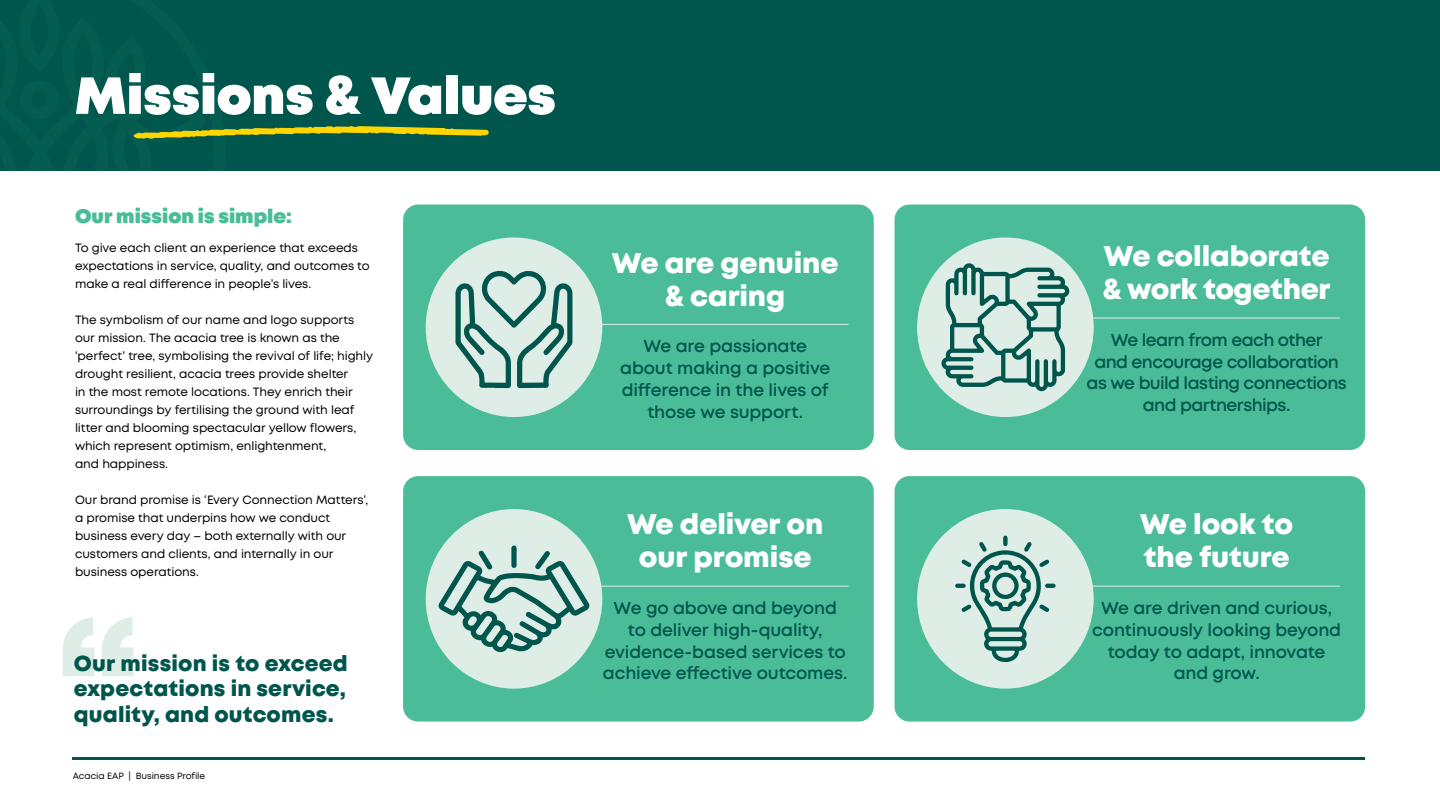
<style>
.page{position:relative;width:1440px;height:810px;background:#fff}
.page>*{position:absolute;margin:0;border:0;box-sizing:border-box;transform-origin:0 0}
.t1{font:900 52.05px "Mont";color:#fff}
.t2{font:800 28.35px/33.1px "Mont";letter-spacing:-.005em;color:#fff;text-align:center}
.t3{font:800 21.67px/25px "Mont";letter-spacing:.01em;color:#00554c}
.t4{font:900 19.5px "Mont";color:#4abd98}
.t5{font:600 17.25px/21.8px "Mont";letter-spacing:-.01em;color:#00554c;text-align:center}
.t6{font:600 17.25px/21.8px "Mont";letter-spacing:-.035em;color:#00554c;text-align:center}
.t7{font:12px/18px "Mont";letter-spacing:-.005em;color:#000}
.t8{font:9px "Mont";letter-spacing:-.005em;color:#000}
</style>
<div class="page">
<div style="left:0;top:0;width:1440px;height:171px;background:#00554c"></div>
<svg style="left:133px;top:126px;width:356px;height:13px"></svg>
<div style="left:403px;top:205px;width:471px;height:245px;background:#4abd98;border-radius:15px"></div>
<hr style="left:567px;top:324px;width:282px;height:1px;background:#deeee6">
<div style="left:426px;top:237px;width:176px;height:180px;background:#deeee6;border-radius:50%"></div>
<svg style="left:455px;top:271px;width:117px;height:117px"></svg>
<div style="left:895px;top:205px;width:470px;height:245px;background:#4abd98;border-radius:15px"></div>
<hr style="left:1059px;top:318px;width:281px;height:1px;background:#deeee6">
<div style="left:403px;top:476px;width:471px;height:246px;background:#4abd98;border-radius:15px"></div>
<hr style="left:567px;top:586px;width:282px;height:1px;background:#deeee6">
<div style="left:895px;top:476px;width:470px;height:246px;background:#4abd98;border-radius:15px"></div>
<hr style="left:1059px;top:586px;width:281px;height:1px;background:#deeee6">
<div style="left:426px;top:509px;width:176px;height:180px;background:#deeee6;border-radius:50%"></div>
<svg style="left:439px;top:545px;width:151px;height:107px"></svg>
<div style="left:917px;top:237px;width:177px;height:180px;background:#deeee6;border-radius:50%"></div>
<svg style="left:941px;top:263px;width:129px;height:128px"></svg>
<div style="left:917px;top:509px;width:177px;height:180px;background:#deeee6;border-radius:50%"></div>
<svg style="left:955px;top:536px;width:101px;height:126px"></svg>
<svg style="left:63px;top:617px;width:71px;height:59px"></svg>
<hr style="left:73px;top:758px;width:1292px;height:2px;background:#00554c">
<h1 class="t1" style="left:75px;top:62px;width:482px">Missions &amp; Values</h1>
<h3 class="t4" style="left:75px;top:204px;width:218px">Our mission is simple:</h3>
<p class="t7" style="left:75px;top:239px;width:296px">To give each client an experience that exceeds expectations in service, quality, and outcomes to make a real difference in people’s lives.</p>
<p class="t7" style="left:75px;top:311px;width:300px">The symbolism of our name and logo supports our mission. The acacia tree is known as the ‘perfect’ tree, symbolising the revival of life; highly drought resilient, acacia trees provide shelter<br>in the most remote locations. They enrich their surroundings by fertilising the ground with leaf litter and blooming spectacular yellow flowers, which represent optimism, enlightenment,<br>and happiness.</p>
<p class="t7" style="left:75px;top:491px;width:295px">Our brand promise is ‘Every Connection Matters’, a promise that underpins how we conduct business every day – both externally with our customers and clients, and internally in our business operations.</p>
<h3 class="t3" style="left:74px;top:652px;width:276px">Our mission is to exceed</h3>
<h3 class="t3" style="left:74px;top:677px;width:274px">expectations in service, quality, and outcomes.</h3>
<p class="t8" style="left:73px;top:770px;width:134px">Acacia EAP | Business Profile</p>
<h2 class="t2" style="left:612px;top:246px;width:228px">We are genuine &amp; caring</h2>
<h3 class="t5" style="left:620px;top:335px;width:212px">We are passionate about making a positive difference in the lives of those we support.</h3>
<h2 class="t2" style="left:627px;top:508px;width:198px">We deliver on our promise</h2>
<h3 class="t5" style="left:603px;top:597px;width:246px">We go above and beyond to deliver high-quality, evidence-based services to achieve effective outcomes.</h3>
<h2 class="t2" style="left:1103px;top:240px;width:229px;text-align:left">We collaborate &amp; work together</h2>
<h3 class="t6" style="left:1087px;top:329px;width:262px">We learn from each other<br>and encourage collaboration as we build lasting connections and partnerships.</h3>
<h2 class="t2" style="left:1140px;top:508px;width:154px;text-align:left">We look to the future</h2>
<h3 class="t5" style="left:1092px;top:597px;width:250px">We are driven and curious, continuously looking beyond today to adapt, innovate</h3>
<h3 class="t5" style="left:1174px;top:662px;width:88px">and grow.</h3>
</div>
